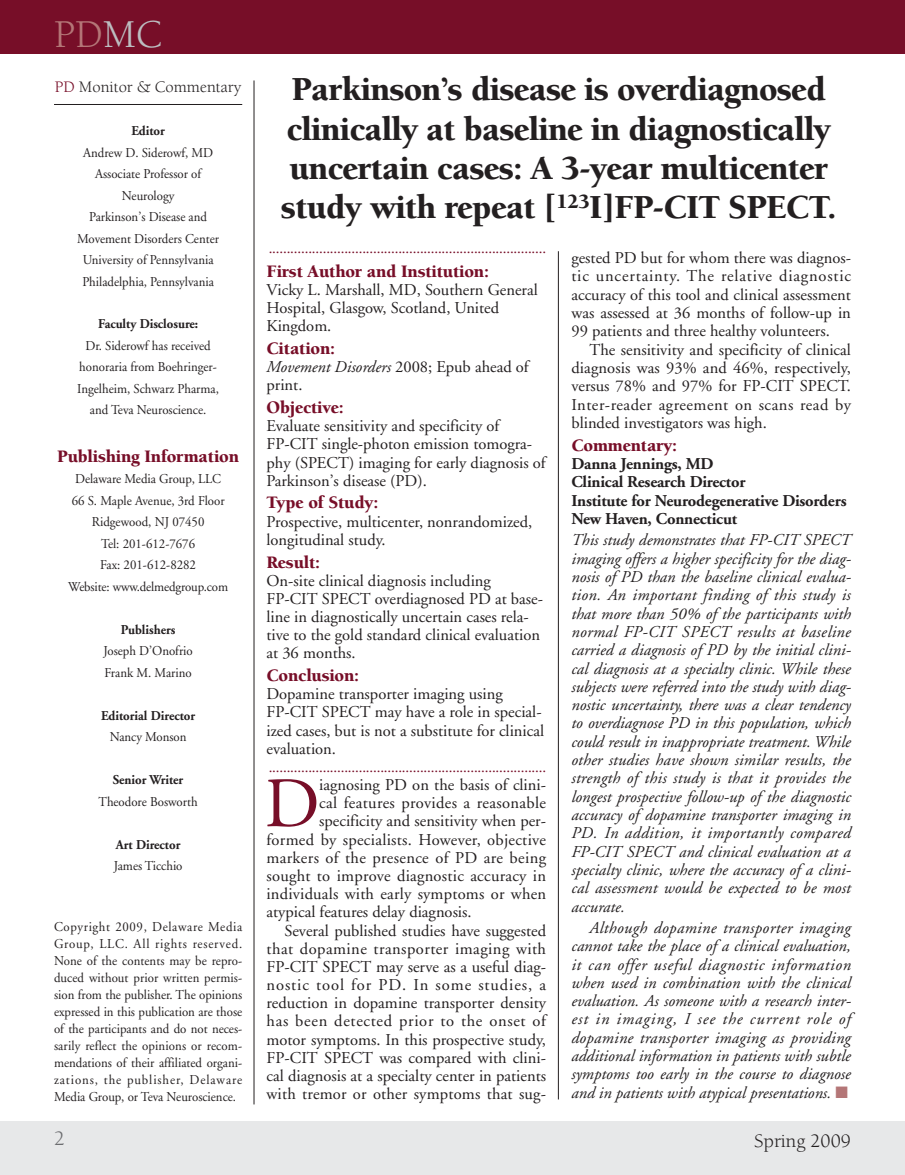
<style>
.page{position:relative;width:905px;height:1175px;background:#fff}
.page>*{position:absolute;margin:0;border:0;box-sizing:border-box;transform-origin:0 0}
.t1{font:70.8px "Adobe Garamond";color:#770e28}
.t2{font:40.5px "Berkeley";color:#b47677}
.t3{font:900 34.5px/39px "Berkeley";letter-spacing:-.02em;color:#231f20;text-align:center}
.t4{font:21px "Berkeley";color:#6c6d70}
.t5{font:19.5px "Berkeley";color:#231f20}
.t6{font:900 18px "Berkeley";letter-spacing:-.01em;color:#770e28}
.t7{font:16.5px/18.1px "Adobe Garamond";color:#231f20}
.t8{font:italic 16.5px/18.3px "Adobe Garamond";color:#231f20;text-align:justify}
.t9{font:700 16.5px/18.3px "Adobe Garamond";letter-spacing:-.01em;color:#231f20}
.t10{font:16.5px "Adobe Garamond";letter-spacing:.02em;color:#231f20}
.t11{font:16.5px "Adobe Garamond";letter-spacing:.03em;color:#231f20}
.t12{font:16.5px "Adobe Garamond";letter-spacing:.04em;color:#231f20}
.t13{font:16.5px "Adobe Garamond";letter-spacing:.055em;color:#231f20}
.t14{font:16.5px "Berkeley";color:#231f20}
.t15{font:15px "Adobe Garamond";color:#770e28}
.t16{font:13.5px/21.5px "Adobe Garamond";color:#231f20;text-align:center;scale:.95 1}
.t17{font:700 13.5px "Adobe Garamond";color:#231f20;scale:.95 1}
.s1{color:#bcbdc0}
.s2{color:#770e28}
.s3{font-style:italic}
.s4{color:#b47677}
</style>
<div class="page">
<div style="left:0;top:0;width:904px;height:54px;background:#770e28"></div>
<div style="left:0;top:1120px;width:904px;height:54px;background:#e7e8e9"></div>
<hr style="left:558px;top:251px;width:1px;height:848px;background:#231f20">
<hr style="left:253px;top:80px;width:1px;height:1024px;background:#231f20">
<hr style="left:54px;top:104px;width:188px;height:1px;background:#231f20">
<h2 class="t2" style="left:54px;top:18px;width:110px">PD<span class="s1">MC</span></h2>
<p class="t14" style="left:55px;top:80px;width:188px"><span class="s2">PD</span> Monitor &amp; Commentary</p>
<p class="t17" style="left:131px;top:125px;width:37px">Editor</p>
<p class="t16" style="left:77px;top:143px;width:151px">Andrew D. Siderowf, MD<br>Associate Professor of<br>Neurology<br>Parkinson’s Disease and<br>Movement Disorders Center<br>University of Pennsylvania<br>Philadelphia, Pennsylvania</p>
<p class="t17" style="left:98px;top:319px;width:107px">Faculty Disclosure:</p>
<p class="t16" style="left:77px;top:336px;width:151px">Dr. Siderowf has received honoraria from Boehringer-<br>Ingelheim, Schwarz Pharma, and Teva Neuroscience.</p>
<p class="t6" style="left:57px;top:449px;width:183px">Publishing Information</p>
<p class="t16" style="left:68px;top:469px;width:170px">Delaware Media Group, LLC<br>66 S. Maple Avenue, 3rd Floor<br>Ridgewood, NJ 07450<br>Tel: 201-612-7676<br>Fax: 201-612-8282<br>Website: www.delmedgroup.com</p>
<p class="t17" style="left:121px;top:624px;width:59px">Publishers</p>
<p class="t16" style="left:103px;top:641px;width:96px;text-align:left">Joseph D’Onofrio<br>Frank M. Marino</p>
<p class="t17" style="left:101px;top:710px;width:101px">Editorial Director</p>
<p class="t16" style="left:110px;top:727px;width:82px">Nancy Monson</p>
<p class="t17" style="left:113px;top:774px;width:76px">Senior Writer</p>
<p class="t16" style="left:98px;top:792px;width:106px">Theodore Bosworth</p>
<p class="t17" style="left:116px;top:839px;width:70px">Art Director</p>
<p class="t16" style="left:114px;top:856px;width:74px">James Ticchio</p>
<p class="t16" style="left:54px;top:919px;width:200px;line-height:17px;text-align:justify">Copyright 2009, Delaware Media Group, LLC. All rights reserved.<br>None of the contents may be repro&shy;duced without prior written permis&shy;sion from the publisher. The opinions expressed in this publication are those of the participants and do not neces&shy;sarily reflect the opinions or recom&shy;mendations of their affiliated organi&shy;zations, the publisher, Delaware Media Group, or Teva Neuroscience.</p>
<h3 class="t3" style="left:281px;top:73px;width:557px">Parkinson’s disease is overdiagnosed clinically at baseline in diagnostically uncertain cases: A 3-year multicenter study with repeat [<sup>123</sup>I]FP-CIT SPECT.</h3>
<p class="t15" style="left:269px;top:242px;width:279px">.............................................................................</p>
<p class="t6" style="left:266px;top:264px;width:224px">First Author and Institution:</p>
<p class="t7" style="left:266px;top:282px;width:273px">Vicky L. Marshall, MD, Southern General<br>Hospital, Glasgow, Scotland, United<br>Kingdom.</p>
<p class="t6" style="left:266px;top:341px;width:70px">Citation:</p>
<p class="t7" style="left:266px;top:359px;width:263px"><span class="s3">Movement Disorders</span> 2008; Epub ahead of print.</p>
<p class="t6" style="left:266px;top:400px;width:79px">Objective:</p>
<p class="t7" style="left:266px;top:418px;width:281px">Evaluate sensitivity and specificity of FP-CIT single-photon emission tomogra&shy;phy (SPECT) imaging for early diagnosis of Parkinson’s disease (PD).</p>
<p class="t6" style="left:266px;top:496px;width:113px">Type of Study:</p>
<p class="t7" style="left:266px;top:514px;width:267px">Prospective, multicenter, nonrandomized, longitudinal study.</p>
<p class="t6" style="left:266px;top:555px;width:55px">Result:</p>
<p class="t7" style="left:266px;top:573px;width:278px">On-site clinical diagnosis including FP-CIT SPECT overdiagnosed PD at base&shy;line in diagnostically uncertain cases rela&shy;tive to the gold standard clinical evaluation at 36 months.</p>
<p class="t6" style="left:266px;top:668px;width:94px">Conclusion:</p>
<p class="t7" style="left:266px;top:686px;width:279px">Dopamine transporter imaging using FP-CIT SPECT may have a role in special&shy;ized cases, but is not a substitute for clinical evaluation.</p>
<p class="t15" style="left:269px;top:761px;width:279px">.............................................................................</p>
<h1 class="t1" style="left:264px;top:775px;width:57px">D</h1>
<p class="t7" style="left:319px;top:777px;width:228px">iagnosing PD on the basis of clini-</p>
<p class="t10" style="left:319px;top:796px;width:228px">cal features provides a reasonable</p>
<p class="t7" style="left:319px;top:813px;width:228px">specificity and sensitivity when per-</p>
<p class="t7" style="left:266px;top:831px;width:281px">formed by specialists. However, objective</p>
<p class="t10" style="left:266px;top:851px;width:281px">markers of the presence of PD are being</p>
<p class="t7" style="left:266px;top:868px;width:281px">sought to improve diagnostic accuracy in</p>
<p class="t7" style="left:266px;top:886px;width:281px">individuals with early symptoms or when</p>
<p class="t7" style="left:266px;top:904px;width:206px">atypical features delay diagnosis.</p>
<p class="t7" style="left:284px;top:922px;width:263px">Several published studies have suggested</p>
<p class="t11" style="left:266px;top:941px;width:281px">that dopamine transporter imaging with</p>
<p class="t7" style="left:266px;top:959px;width:281px">FP-CIT SPECT may serve as a useful diag-</p>
<p class="t13" style="left:266px;top:978px;width:281px">nostic tool for PD. In some studies, a</p>
<p class="t7" style="left:266px;top:995px;width:281px">reduction in dopamine transporter density</p>
<p class="t12" style="left:266px;top:1014px;width:281px">has been detected prior to the onset of</p>
<p class="t7" style="left:266px;top:1031px;width:281px">motor symptoms. In this prospective study,</p>
<p class="t7" style="left:266px;top:1049px;width:281px">FP-CIT SPECT was compared with clini-</p>
<p class="t7" style="left:266px;top:1068px;width:281px">cal diagnosis at a specialty center in patients</p>
<p class="t7" style="left:266px;top:1086px;width:281px">with tremor or other symptoms that sug-</p>
<p class="t7" style="left:571px;top:250px;width:281px;text-align:justify">gested PD but for whom there was diagnos&shy;tic uncertainty. The relative diagnostic accuracy of this tool and clinical assessment was assessed at 36 months of follow-up in 99 patients and three healthy volunteers.</p>
<p class="t7" style="left:571px;top:342px;width:281px;text-align:justify;text-indent:18px">The sensitivity and specificity of clinical diagnosis was 93% and 46%, respectively, versus 78% and 97% for FP-CIT SPECT.<br>Inter-reader agreement on scans read by blinded investigators was high.</p>
<p class="t6" style="left:571px;top:438px;width:107px">Commentary:</p>
<p class="t9" style="left:571px;top:456px;width:277px">Danna Jennings, MD<br>Clinical Research Director<br>Institute for Neurodegenerative Disorders<br>New Haven, Connecticut</p>
<p class="t8" style="left:571px;top:532px;width:281px">This study demonstrates that FP-CIT SPECT imaging offers a higher specificity for the diag&shy;nosis of PD than the baseline clinical evalua&shy;tion. An important finding of this study is that more than 50% of the participants with normal FP-CIT SPECT results at baseline carried a diagnosis of PD by the initial clini&shy;cal diagnosis at a specialty clinic. While these subjects were referred into the study with diag&shy;nostic uncertainty, there was a clear tendency to overdiagnose PD in this population, which could result in inappropriate treatment. While other studies have shown similar results, the strength of this study is that it provides the longest prospective follow-up of the diagnostic accuracy of dopamine transporter imaging in PD. In addition, it importantly compared FP-CIT SPECT and clinical evaluation at a specialty clinic, where the accuracy of a clini&shy;cal assessment would be expected to be most accurate.</p>
<p class="t8" style="left:571px;top:920px;width:281px;text-indent:18px">Although dopamine transporter imaging cannot take the place of a clinical evaluation, it can offer useful diagnostic information when used in combination with the clinical evaluation. As someone with a research inter&shy;est in imaging, I see the current role of dopamine transporter imaging as providing additional information in patients with subtle symptoms too early in the course to diagnose and in patients with atypical presentations. <span class="s4">■</span></p>
<p class="t4" style="left:54px;top:1130px;width:12px">2</p>
<p class="t5" style="left:754px;top:1132px;width:98px">Spring 2009</p>
</div>
